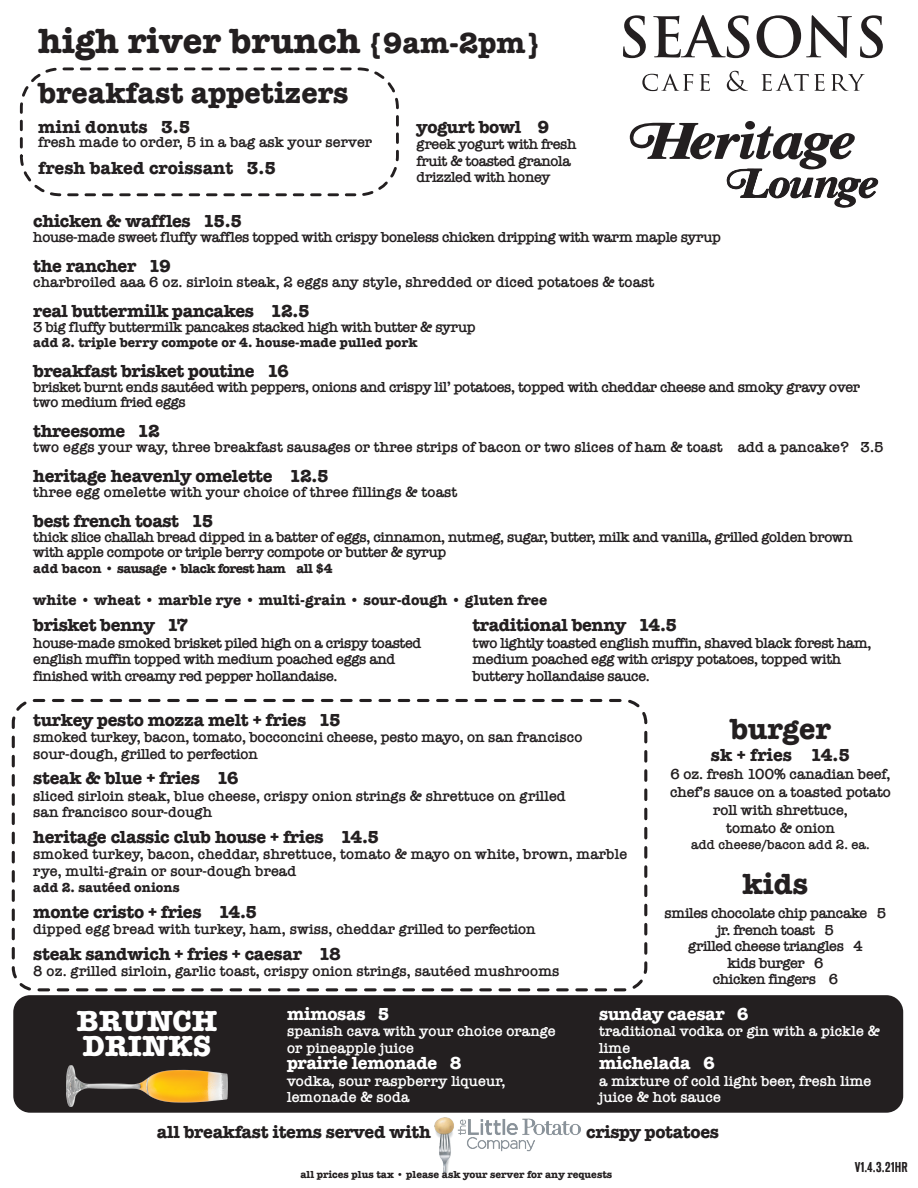
<style>
.page{position:relative;width:918px;height:1188px;background:#fff}
.page>*{position:absolute;margin:0;border:0;box-sizing:border-box;transform-origin:0 0}
.t1{font:700 36px "American Typewriter";color:#231f20}
.t2{font:700 30px "American Typewriter";color:#231f20}
.t3{font:700 30px/25.5px "American Typewriter";color:#fff}
.t4{font:700 18px "American Typewriter";letter-spacing:-.015em;color:#231f20}
.t5{font:700 18px "American Typewriter";letter-spacing:-.015em;color:#fff}
.t6{font:600 15px/16.5px "American Typewriter";letter-spacing:-.03em;color:#231f20}
.t7{font:600 15px/16.5px "American Typewriter";color:#231f20}
.t8{font:600 15px/16.5px "American Typewriter";color:#fff}
.t9{font:600 15px/16.5px "American Typewriter";letter-spacing:-.005em;color:#231f20}
.t10{font:600 15px/18px "American Typewriter";letter-spacing:-.01em;color:#231f20;text-align:center}
.t11{font:700 15px "American Typewriter";color:#231f20}
.t12{font:700 13.5px "American Typewriter";color:#231f20}
.t13{font:700 13.5px "American Typewriter";letter-spacing:-.04em;color:#231f20}
.t14{font:600 13.5px "American Typewriter";color:#231f20}
.t15{font:13.05px "Tanek";color:#231f20}
.t16{font:700 10.5px "American Typewriter";color:#231f20}
.s1{font-size:30px}
</style>
<div class="page">
<img style="left:434px;top:1117px;width:147px;height:56px">
<div style="left:13px;top:995px;width:890px;height:118px;background:#231f20;border-radius:17px"></div>
<div style="left:12px;top:699px;width:635px;height:292px;border:3px dashed #231f20;border-radius:22px"></div>
<svg style="left:623px;top:15px;width:23px;height:43px"></svg>
<svg style="left:653px;top:15px;width:97px;height:43px"></svg>
<svg style="left:757px;top:15px;width:95px;height:43px"></svg>
<svg style="left:860px;top:15px;width:23px;height:43px"></svg>
<svg style="left:642px;top:74px;width:51px;height:17px"></svg>
<svg style="left:700px;top:74px;width:10px;height:17px"></svg>
<svg style="left:727px;top:71px;width:21px;height:20px"></svg>
<svg style="left:761px;top:74px;width:64px;height:17px"></svg>
<svg style="left:831px;top:74px;width:34px;height:17px"></svg>
<img style="left:67px;top:1065px;width:160px;height:41px">
<svg style="left:630px;top:121px;width:248px;height:87px"></svg>
<div style="left:20px;top:67px;width:379px;height:129px;border:3px dashed #231f20;border-radius:39px"></div>
<h1 class="t1" style="left:38px;top:19px;width:504px">high river brunch <span class="s1">{9am-2pm}</span></h1>
<h2 class="t2" style="left:38px;top:75px;width:312px">breakfast appetizers</h2>
<p class="t4" style="left:38px;top:116px;width:154px">mini donuts 3.5</p>
<p class="t7" style="left:38px;top:133px;width:336px">fresh made to order, 5 in a bag ask your server</p>
<p class="t4" style="left:38px;top:157px;width:240px">fresh baked croissant 3.5</p>
<p class="t4" style="left:417px;top:116px;width:134px">yogurt bowl 9</p>
<p class="t6" style="left:417px;top:136px;width:162px">greek yogurt with fresh fruit &amp; toasted granola drizzled with honey</p>
<p class="t4" style="left:33px;top:209px;width:210px">chicken &amp; waffles 15.5</p>
<p class="t6" style="left:33px;top:228px;width:689px">house-made sweet fluffy waffles topped with crispy boneless chicken dripping with warm maple syrup</p>
<p class="t4" style="left:33px;top:254px;width:139px">the rancher 19</p>
<p class="t7" style="left:33px;top:273px;width:623px">charbroiled aaa 6 oz. sirloin steak, 2 eggs any style, shredded or diced potatoes &amp; toast</p>
<p class="t4" style="left:33px;top:299px;width:278px">real buttermilk pancakes 12.5</p>
<p class="t6" style="left:33px;top:318px;width:444px">3 big fluffy buttermilk pancakes stacked high with butter &amp; syrup</p>
<p class="t12" style="left:33px;top:334px;width:386px">add 2. triple berry compote or 4. house-made pulled pork</p>
<p class="t4" style="left:33px;top:359px;width:257px">breakfast brisket poutine 16</p>
<p class="t6" style="left:33px;top:379px;width:828px;line-height:15px">brisket burnt ends sautéed with peppers, onions and crispy lil’ potatoes, topped with cheddar cheese and smoky gravy over two medium fried eggs</p>
<p class="t4" style="left:33px;top:419px;width:128px">threesome 12</p>
<p class="t7" style="left:33px;top:438px;width:852px">two eggs your way, three breakfast sausages or three strips of bacon or two slices of ham &amp; toast add a pancake? 3.5</p>
<p class="t4" style="left:33px;top:464px;width:297px">heritage heavenly omelette 12.5</p>
<p class="t7" style="left:33px;top:483px;width:426px">three egg omelette with your choice of three fillings &amp; toast</p>
<p class="t4" style="left:33px;top:509px;width:182px">best french toast 15</p>
<p class="t6" style="left:33px;top:529px;width:821px;line-height:15px">thick slice challah bread dipped in a batter of eggs, cinnamon, nutmeg, sugar, butter, milk and vanilla, grilled golden brown with apple compote or triple berry compote or butter &amp; syrup</p>
<p class="t13" style="left:33px;top:560px;width:301px">add bacon • sausage • black forest ham all $4</p>
<p class="t11" style="left:33px;top:591px;width:516px">white • wheat • marble rye • multi-grain • sour-dough • gluten free</p>
<p class="t4" style="left:33px;top:614px;width:157px">brisket benny 17</p>
<p class="t6" style="left:33px;top:635px;width:390px">house-made smoked brisket piled high on a crispy toasted english muffin topped with medium poached eggs and finished with creamy red pepper hollandaise.</p>
<p class="t4" style="left:472px;top:614px;width:206px">traditional benny 14.5</p>
<p class="t6" style="left:472px;top:635px;width:401px">two lightly toasted english muffin, shaved black forest ham, medium poached egg with crispy potatoes, topped with buttery hollandaise sauce.</p>
<p class="t4" style="left:33px;top:709px;width:309px">turkey pesto mozza melt + fries 15</p>
<p class="t6" style="left:33px;top:729px;width:551px">smoked turkey, bacon, tomato, bocconcini cheese, pesto mayo, on san francisco sour-dough, grilled to perfection</p>
<p class="t4" style="left:33px;top:767px;width:207px">steak &amp; blue + fries 16</p>
<p class="t9" style="left:33px;top:788px;width:534px">sliced sirloin steak, blue cheese, crispy onion strings &amp; shrettuce on grilled san francisco sour-dough</p>
<p class="t4" style="left:33px;top:826px;width:348px">heritage classic club house + fries 14.5</p>
<p class="t7" style="left:33px;top:846px;width:596px">smoked turkey, bacon, cheddar, shrettuce, tomato &amp; mayo on white, brown, marble rye, multi-grain or sour-dough bread</p>
<p class="t12" style="left:33px;top:879px;width:148px">add 2. sautéed onions</p>
<p class="t4" style="left:33px;top:900px;width:226px">monte cristo + fries 14.5</p>
<p class="t7" style="left:33px;top:921px;width:504px">dipped egg bread with turkey, ham, swiss, cheddar grilled to perfection</p>
<p class="t4" style="left:33px;top:942px;width:309px">steak sandwich + fries + caesar 18</p>
<p class="t7" style="left:33px;top:963px;width:528px">8 oz. grilled sirloin, garlic toast, crispy onion strings, sautéed mushrooms</p>
<h2 class="t2" style="left:730px;top:711px;width:102px">burger</h2>
<p class="t4" style="left:711px;top:744px;width:141px">sk + fries 14.5</p>
<p class="t10" style="left:670px;top:765px;width:223px">6 oz. fresh 100% canadian beef, chef’s sauce on a toasted potato roll with shrettuce,<br>tomato &amp; onion</p>
<p class="t14" style="left:691px;top:837px;width:180px">add cheese/bacon add 2. ea.</p>
<h2 class="t2" style="left:743px;top:865px;width:67px">kids</h2>
<p class="t6" style="left:665px;top:905px;width:223px;text-align:center">smiles chocolate chip pancake 5 jr. french toast 5<br>grilled cheese triangles 4<br>kids burger 6<br>chicken fingers 6</p>
<h2 class="t3" style="left:76px;top:1008px;width:143px">BRUNCH<br>DRINKS</h2>
<p class="t5" style="left:287px;top:1003px;width:104px">mimosas 5</p>
<p class="t8" style="left:287px;top:1023px;width:270px">spanish cava with your choice orange or pineapple juice</p>
<p class="t5" style="left:287px;top:1052px;width:176px">prairie lemonade 8</p>
<p class="t8" style="left:287px;top:1072px;width:220px">vodka, sour raspberry liqueur, lemonade &amp; soda</p>
<p class="t5" style="left:599px;top:1003px;width:151px">sunday caesar 6</p>
<p class="t8" style="left:599px;top:1023px;width:282px">traditional vodka or gin with a pickle &amp; lime</p>
<p class="t5" style="left:599px;top:1052px;width:117px">michelada 6</p>
<p class="t8" style="left:599px;top:1072px;width:274px">a mixture of cold light beer, fresh lime juice &amp; hot sauce</p>
<p class="t4" style="left:157px;top:1121px;width:275px">all breakfast items served with</p>
<p class="t4" style="left:586px;top:1121px;width:134px">crispy potatoes</p>
<p class="t16" style="left:300px;top:1168px;width:313px">all prices plus tax • please ask your server for any requests</p>
<p class="t15" style="left:855px;top:1161px;width:54px">V1.4.3.21HR</p>
</div>
